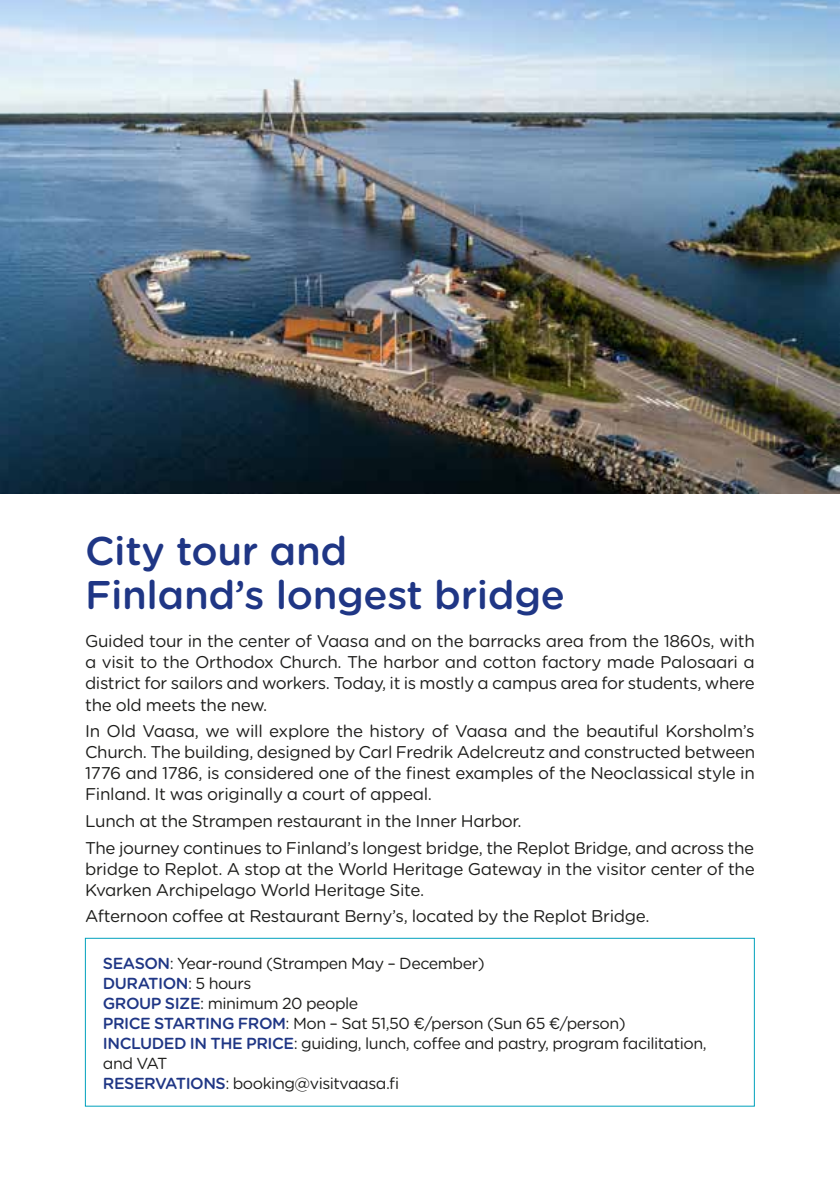
<style>
.page{position:relative;width:840px;height:1191px;background:#fff}
.page>*{position:absolute;margin:0;border:0;box-sizing:border-box;transform-origin:0 0}
.t1{font:500 40px/44px "Gotham Rounded";letter-spacing:-.01em;color:#1f3685}
.t2{font:17px/21px "Gotham Rounded";letter-spacing:-.02em;color:#1d1d1b;text-align:justify}
.t3{font:16px/20px "Gotham Rounded";letter-spacing:-.03em;color:#1d1d1b}
.s1{font-weight:500;color:#1f3685}
</style>
<div class="page">
<img style="left:0;top:0;width:839px;height:493px">
<div style="left:85px;top:937px;width:669px;height:169px;border:1px solid #00a1bc"></div>
<h1 class="t1" style="left:85px;top:527px;width:481px">City tour and<br>Finland’s longest bridge</h1>
<p class="t2" style="left:85px;top:630px;width:671px">Guided tour in the center of Vaasa and on the barracks area from the 1860s, with a visit to the Orthodox Church. The harbor and cotton factory made Palosaari a district for sailors and workers. Today, it is mostly a campus area for students, where the old meets the new.</p>
<p class="t2" style="left:85px;top:720px;width:671px">In Old Vaasa, we will explore the history of Vaasa and the beautiful Korsholm’s Church. The building, designed by Carl Fredrik Adelcreutz and constructed between 1776 and 1786, is considered one of the finest examples of the Neoclassical style in Finland. It was originally a court of appeal.</p>
<p class="t2" style="left:85px;top:806px;width:670px;line-height:26.6px">Lunch at the Strampen restaurant in the Inner Harbor.<br>The journey continues to Finland’s longest bridge, the Replot Bridge, and across the</p>
<p class="t2" style="left:85px;top:857px;width:670px">bridge to Replot. A stop at the World Heritage Gateway in the visitor center of the<br>Kvarken Archipelago World Heritage Site.</p>
<p class="t2" style="left:85px;top:905px;width:565px">Afternoon coffee at Restaurant Berny’s, located by the Replot Bridge.</p>
<p class="t3" style="left:103px;top:952px;width:605px"><span class="s1">SEASON</span>: Year-round (Strampen May – December)<br><span class="s1">DURATION</span>: 5 hours<br><span class="s1">GROUP SIZE</span>: minimum 20 people<br><span class="s1">PRICE STARTING FROM</span>: Mon – Sat 51,50 €/person (Sun 65 €/person)<br><span class="s1">INCLUDED IN THE PRICE</span>: guiding, lunch, coffee and pastry, program facilitation, and VAT<br><span class="s1">RESERVATIONS</span>: booking@visitvaasa.fi</p>
</div>
